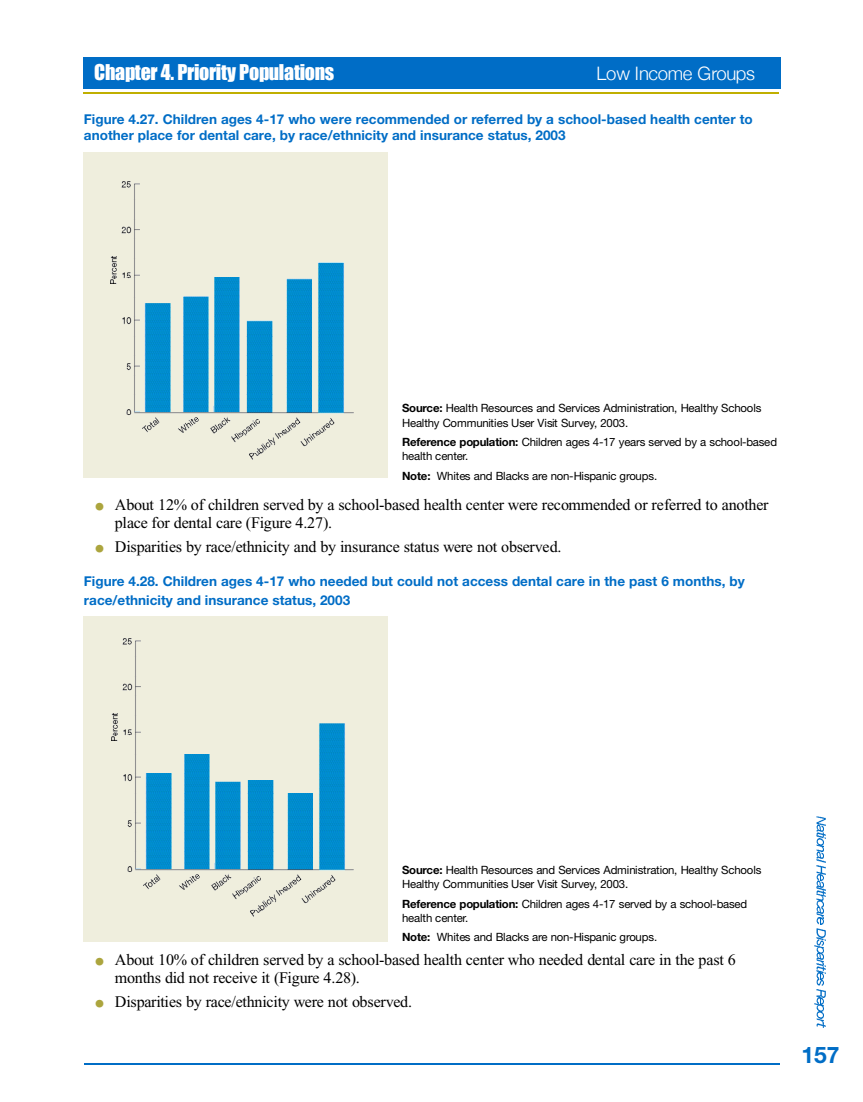
<style>
.page{position:relative;width:863px;height:1102px;background:#fff}
.page>*{position:absolute;margin:0;border:0;box-sizing:border-box;transform-origin:0 0}
.t1{font:700 22.8px "Helvetica Neue";color:#006dc6}
.t2{font:19.95px "Impact";letter-spacing:-.015em;color:#fff}
.t3{font:300 18.45px "Helvetica Neue";letter-spacing:-.02em;color:#fff}
.t4{font:16.05px/18.5px "Times New Roman";letter-spacing:-.015em;color:#000}
.t5{font:700 13.5px/16px "Helvetica Neue";color:#006dc6}
.t6{font:11.4px/14.4px "Helvetica Neue";letter-spacing:-.015em;color:#000}
.s1{font-weight:700}
.s2{font-size:31.35px;color:#aca53e}
</style>
<div class="page">
<svg style="left:814px;top:816px;width:12px;height:210px"></svg>
<hr style="left:84px;top:92px;width:695px;height:1px;background:#c0af00">
<hr style="left:84px;top:1062px;width:695px;height:2px;background:#006dc6">
<div style="left:84px;top:57px;width:694px;height:32px;background:#006dc6"></div>
<div style="left:84px;top:152px;width:304px;height:325px;background:#efeedd"></div>
<img style="left:110px;top:200px;width:244px;height:260px">
<div style="left:84px;top:616px;width:304px;height:324px;background:#efeedd"></div>
<img style="left:111px;top:656px;width:243px;height:261px">
<h2 class="t2" style="left:94px;top:60px;width:241px">Chapter 4. Priority Populations</h2>
<h3 class="t3" style="left:597px;top:62px;width:160px">Low Income Gro u p s</h3>
<h2 class="t2" style="left:91px;top:60px;width:83px">H ig h lig h t s</h2>
<p class="t5" style="left:84px;top:112px;width:670px">Figure 4.27. Children ages 4-17 who were recommended or referred by a school-based health center to another place for dental care, by race/ethnicity and insurance status, 2003</p>
<p class="t6" style="left:402px;top:402px;width:361px"><span class="s1">S o u rc e :</span> Health Resources and Services Administration, Healthy Schools<br>Healthy Communities User Visit Survey, 2003.</p>
<p class="t6" style="left:402px;top:435px;width:377px"><span class="s1">R e fe rence population:</span> C h ild ren ages 4-17 years served by a school-based health center.</p>
<p class="t6" style="left:402px;top:469px;width:257px"><span class="s1">Note:</span> Whites and Blacks are non-Hispanic groups.</p>
<h3 class="t4" style="left:115px;top:496px;width:655px;text-indent:-21px"><span class="s2">•</span> About 12% of children served by a school-based health center were recommended or referred to another place for dental care (Figure 4.27).</h3>
<h3 class="t4" style="left:94px;top:539px;width:469px"><span class="s2">•</span> Disparities by race/ethnicity and by insurance status were not observed.</h3>
<p class="t5" style="left:84px;top:572px;width:662px;line-height:18.8px">Figure 4.28. Children ages 4-17 who needed but could not access dental care in the past 6 months, by race/ethnicity and insurance status, 2003</p>
<p class="t6" style="left:402px;top:863px;width:361px"><span class="s1">S o u rc e :</span> Health Resources and Services Administration, Healthy Schools<br>Healthy Communities User Visit Survey, 2003.</p>
<p class="t6" style="left:402px;top:897px;width:347px;line-height:14px"><span class="s1">R e fe rence population:</span> C h ild ren ages 4-17 served by a school-based health center.</p>
<p class="t6" style="left:402px;top:930px;width:257px"><span class="s1">N o te :</span> Whites and Blacks are non-Hispanic groups.</p>
<h3 class="t4" style="left:115px;top:951px;width:623px;text-indent:-21px"><span class="s2">•</span> About 10% of children served by a school-based health center who needed dental care in the past 6 months did not receive it (Figure 4.28).</h3>
<h3 class="t4" style="left:94px;top:993px;width:319px"><span class="s2">•</span> Disparities by race/ethnicity were not observed.</h3>
<h1 class="t1" style="left:801px;top:1046px;width:40px">157</h1>
</div>
